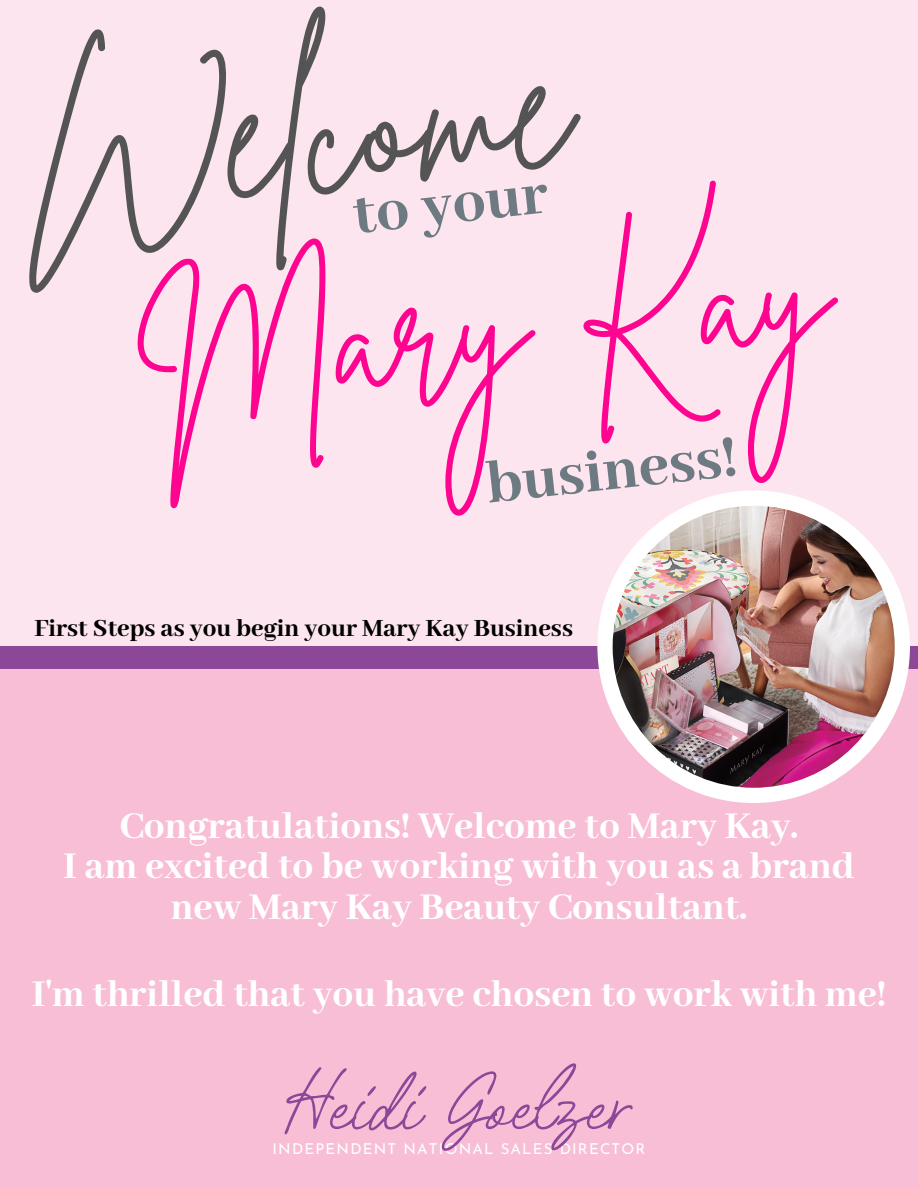
<style>
.page{position:relative;width:918px;height:1188px;background:#fff}
.page>*{position:absolute;margin:0;border:0;box-sizing:border-box;transform-origin:0 0}
.t1{font:182.85px "Brittany Signature";color:#545454}
.t2{font:157.65px "Brittany Signature";color:#fd0591}
.t3{font:89.1px "Quentin Sonata Script";color:#8c4799}
.t4{font:800 65.4px "Abhaya Libre";color:#6d7a82}
.t5{font:800 41.25px/40.7px "Abhaya Libre";color:#fff;text-align:center}
.t6{font:800 27px "Abhaya Libre";color:#000}
.t7{font:15px "Josefin Sans";letter-spacing:.08em;color:#fff}
</style>
<div class="page">
<div style="left:0;top:0;width:918px;height:1187px;background:#fce5ee"></div>
<div style="left:0;top:647px;width:918px;height:58px;background:#8c4799"></div>
<div style="left:0;top:669px;width:918px;height:519px;background:#f8bed6"></div>
<div style="left:597px;top:490px;width:313px;height:313px;background:#fff;border-radius:50%"></div>
<img style="left:613px;top:506px;width:282px;height:282px;border-radius:50%">
<h5 class="t1" style="left:5px;top:39px;width:555px;rotate:-6deg">Welcome</h5>
<h6 class="t2" style="left:127px;top:259px;width:697px;rotate:-6deg">Mary Kay</h6>
<h3 class="t4" style="left:349px;top:178px;width:198px;rotate:-6deg">to your</h3>
<p class="t4" style="left:483px;top:448px;width:253px;rotate:-6deg">business!</p>
<h5 class="t6" style="left:35px;top:613px;width:540px">First Steps as you begin your Mary Kay Business</h5>
<h2 class="t5" style="left:63px;top:807px;width:793px">Congratulations! Welcome to Mary Kay.<br>I am excited to be working with you as a brand new Mary Kay Beauty Consultant.</h2>
<h4 class="t5" style="left:32px;top:975px;width:856px">I'm thrilled that you have chosen to work with me!</h4>
<p class="t3" style="left:283px;top:1062px;width:354px">Heidi Goelzer</p>
<h4 class="t7" style="left:272px;top:1143px;width:375px">INDEPENDENT NATIONAL SALES DIRECTOR</h4>
</div>
